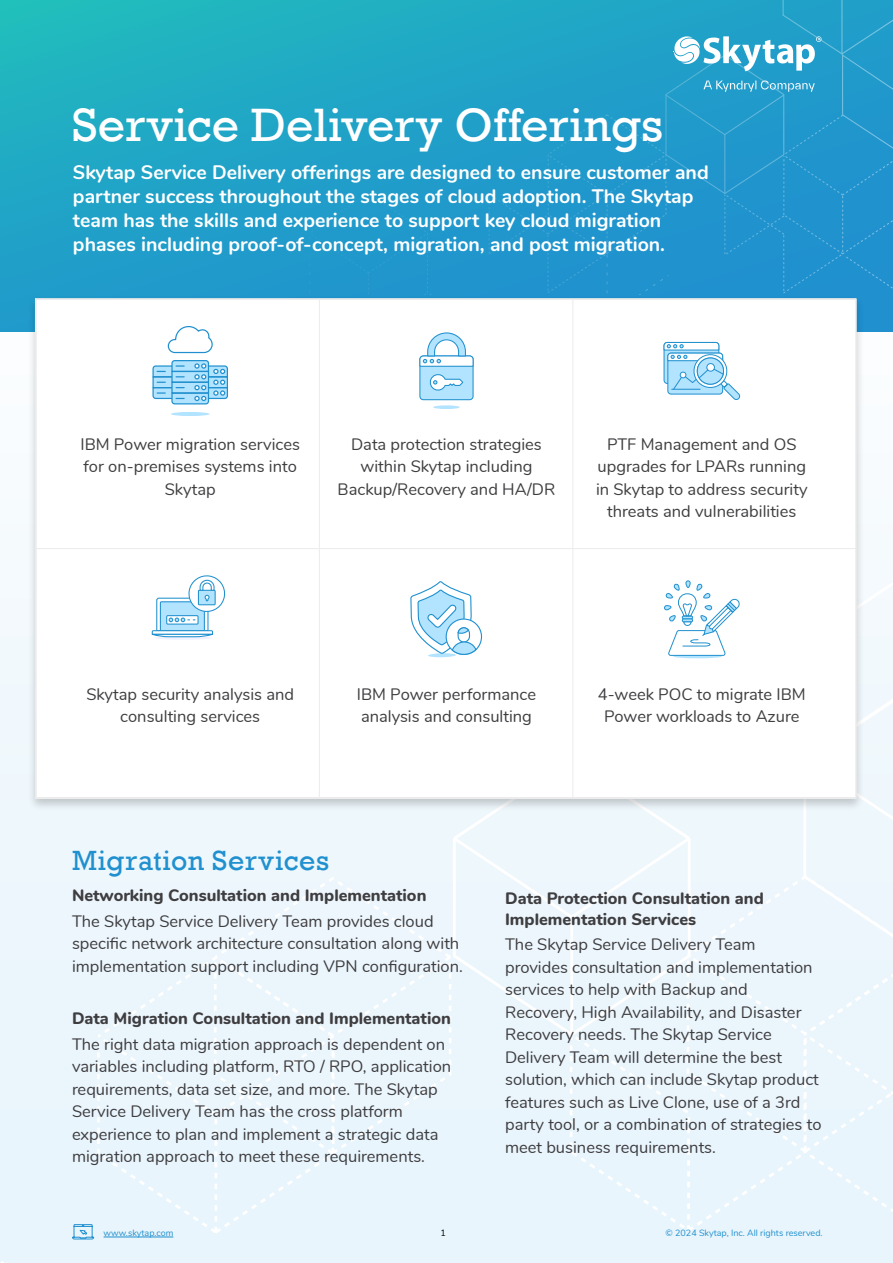
<style>
.page{position:relative;width:893px;height:1263px;background:#fff}
.page>*{position:absolute;margin:0;border:0;box-sizing:border-box;transform-origin:0 0}
.t1{font:48px "Rockwell";color:#fff}
.t2{font:28.5px "Rockwell";letter-spacing:.025em;color:#2090cf}
.t3{font:700 19.5px/24px "Nunito";color:#fff}
.t4{font:16.5px/22.5px "Nunito";color:#3e3d40;text-align:center}
.t5{font:800 16.5px/21px "Nunito";color:#3e3d40}
.t6{font:9px "Nunito";color:#2090cf}
.t7{font:9px "Nunito";color:#000}
</style>
<div class="page">
<div style="left:0;top:330px;width:893px;height:933px;background:#e9f5fc"></div>
<div style="left:0;top:0;width:893px;height:331px;background:linear-gradient(to bottom,#21b8be,#2094ce)"></div>
<svg style="left:453px;top:812px;width:211px;height:221px"></svg>
<svg style="left:568px;top:1029px;width:96px;height:186px"></svg>
<svg style="left:221px;top:875px;width:233px;height:273px"></svg>
<svg style="left:97px;top:954px;width:240px;height:279px"></svg>
<svg style="left:1px;top:1224px;width:94px;height:39px"></svg>
<hr style="left:104px;top:1237px;width:69px;height:1px;background:#2090cf">
<div style="left:27px;top:295px;width:838px;height:517px;background:#000;opacity:.2"></div>
<div style="left:37px;top:300px;width:817px;height:497px;background:#fff"></div>
<hr style="left:319px;top:300px;width:1px;height:248px;background:#ebebeb">
<hr style="left:572px;top:300px;width:1px;height:248px;background:#ebebeb">
<hr style="left:856px;top:300px;width:1px;height:248px;background:#ebebeb">
<hr style="left:36px;top:548px;width:283px;height:1px;background:#ebebeb">
<hr style="left:319px;top:548px;width:254px;height:1px;background:#ebebeb">
<hr style="left:319px;top:549px;width:1px;height:248px;background:#ebebeb">
<hr style="left:573px;top:548px;width:283px;height:1px;background:#ebebeb">
<hr style="left:572px;top:549px;width:1px;height:248px;background:#ebebeb">
<hr style="left:856px;top:549px;width:1px;height:248px;background:#ebebeb">
<svg style="left:171px;top:412px;width:39px;height:4px"></svg>
<svg style="left:152px;top:325px;width:77px;height:80px;background:#c0e2f6"></svg>
<div style="left:685px;top:580px;width:6px;height:8px;border:1px solid #2090ce;border-radius:2px"></div>
<svg style="left:664px;top:581px;width:229px;height:650px"></svg>
<svg style="left:433px;top:405px;width:27px;height:4px"></svg>
<div style="left:420px;top:356px;width:53px;height:44px;background:#b2e3ff;border-radius:3px"></div>
<div style="left:419px;top:355px;width:55px;height:45px;border:1px solid #2090ce;border-radius:3px"></div>
<svg style="left:419px;top:332px;width:55px;height:35px;background:#cee8f7"></svg>
<svg style="left:429px;top:374px;width:35px;height:17px"></svg>
<hr style="left:155px;top:636px;width:57px;height:4px;background:#f0f2ff;border-radius:50%">
<svg style="left:151px;top:574px;width:75px;height:64px;background:#cce7f7"></svg>
<svg style="left:663px;top:342px;width:78px;height:59px;background:#bde2f6"></svg>
<div style="left:707px;top:364px;width:7px;height:7px;background:#fff;border-radius:50%"></div>
<div style="left:706px;top:363px;width:9px;height:9px;border:1px solid #2090ce;border-radius:50%"></div>
<div style="left:697px;top:357px;width:27px;height:28px;border:1px solid #2090ce;border-radius:50%"></div>
<hr style="left:428px;top:653px;width:28px;height:4px;background:#b2e3ff;border-radius:50%">
<svg style="left:446px;top:619px;width:35px;height:35px"></svg>
<div style="left:446px;top:618px;width:36px;height:37px;border:1px solid #2090ce;border-radius:50%"></div>
<svg style="left:410px;top:580px;width:67px;height:76px;background:#cde9f9"></svg>
<svg style="left:308px;top:0;width:585px;height:294px;background:#239dcb"></svg>
<h1 class="t1" style="left:72px;top:97px;width:593px">Service Delivery Offerings</h1>
<p class="t3" style="left:73px;top:159px;width:637px">Skytap Service Delivery offerings are designed to ensure customer and partner success throughout the stages of cloud adoption. The Skytap team has the skills and experience to support key cloud migration phases including proof-of-concept, migration, and post migration.</p>
<p class="t4" style="left:80px;top:432px;width:221px">IBM Power migration services for on-premises systems into<br>Skytap</p>
<p class="t4" style="left:338px;top:432px;width:219px">Data protection strategies within Skytap including<br>Backup/Recovery and HA/DR</p>
<p class="t4" style="left:596px;top:432px;width:213px">PTF Management and OS upgrades for LPARs running in Skytap to address security threats and vulnerabilities</p>
<p class="t4" style="left:86px;top:682px;width:209px">Skytap security analysis and consulting services</p>
<p class="t4" style="left:357px;top:682px;width:181px;text-align:left">IBM Power performance analysis and consulting</p>
<h2 class="t2" style="left:72px;top:844px;width:259px">Migration Services</h2>
<p class="t4" style="left:598px;top:682px;width:209px">4-week POC to migrate IBM<br>Power workloads to Azure</p>
<p class="t5" style="left:72px;top:884px;width:356px">Networking Consultation and Implementation</p>
<p class="t4" style="left:72px;top:909px;width:392px;text-align:left">The Skytap Service Delivery Team provides cloud specific network architecture consultation along with implementation support including VPN configuration.</p>
<p class="t5" style="left:72px;top:1007px;width:380px">Data Migration Consultation and Implementation</p>
<p class="t4" style="left:72px;top:1032px;width:381px;text-align:left">The right data migration approach is dependent on variables including platform, RTO / RPO, application requirements, data set size, and more. The Skytap Service Delivery Team has the cross platform experience to plan and implement a strategic data migration approach to meet these requirements.</p>
<p class="t5" style="left:505px;top:886px;width:260px">Data Protection Consultation and<br>Implementation Services</p>
<p class="t4" style="left:505px;top:932px;width:318px;text-align:left">The Skytap Service Delivery Team provides consultation and implementation services to help with Backup and Recovery, High Availability, and Disaster Recovery needs. The Skytap Service Delivery Team will determine the best solution, which can include Skytap product features such as Live Clone, use of a 3rd party tool, or a combination of strategies to meet business requirements.</p>
<p class="t6" style="left:104px;top:1226px;width:71px">www.skytap.com</p>
<p class="t7" style="left:441px;top:1226px;width:7px">1</p>
<p class="t6" style="left:665px;top:1226px;width:159px">© 2024 Skytap, Inc. All rights reserved.</p>
</div>
